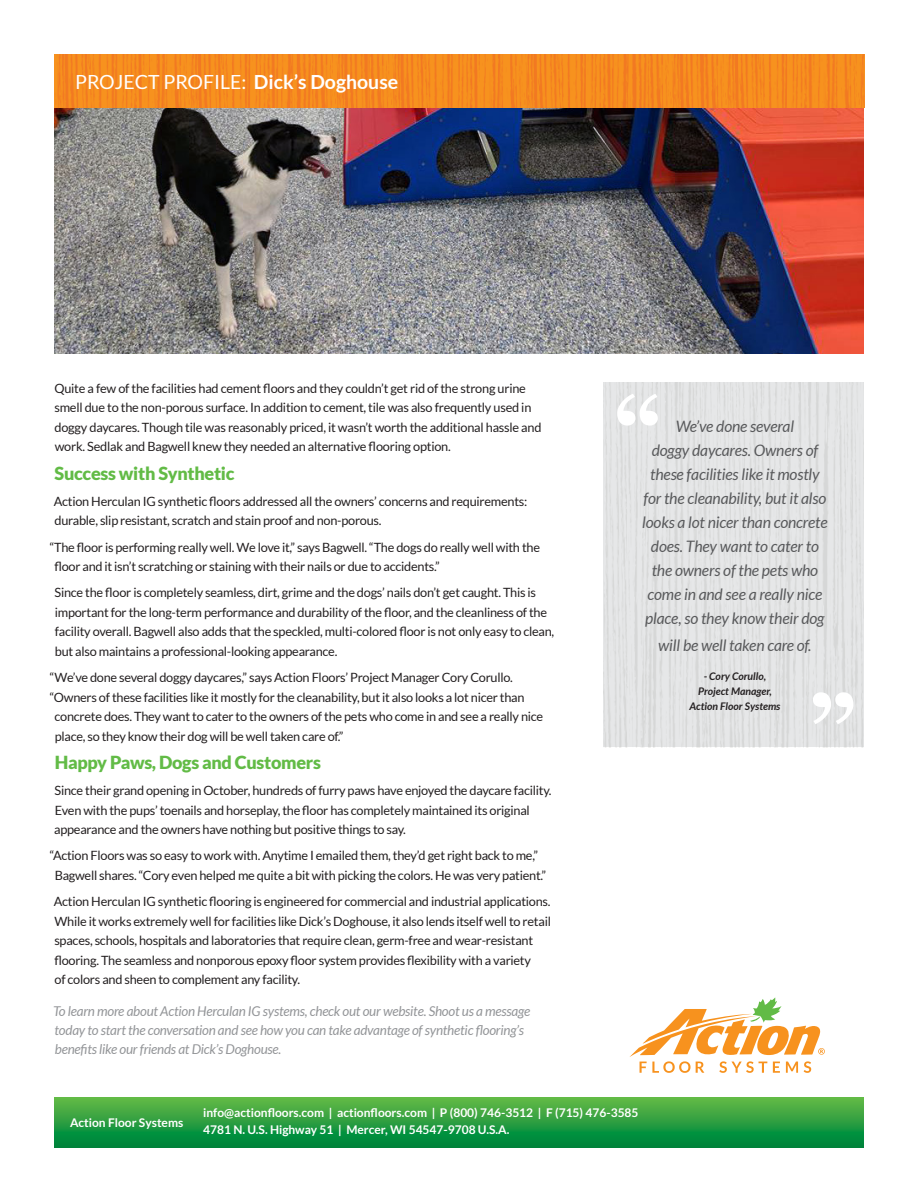
<style>
.page{position:relative;width:918px;height:1188px;background:#fff}
.page>*{position:absolute;margin:0;border:0;box-sizing:border-box;transform-origin:0 0}
.t1{font:19.5px "Lato";color:#fff}
.t2{font:900 18px "Lato";letter-spacing:-.015em;color:#62bb46}
.t3{font:italic 15.75px/24px "Lato";letter-spacing:-.01em;color:#58595b;text-align:center}
.t4{font:italic 13.5px/18.8px "Lato";letter-spacing:-.015em;color:#939598}
.t5{font:12.75px/19.5px "Lato";letter-spacing:-.02em;color:#231f20}
.t6{font:700 12px "Lato";color:#fff}
.t7{font:italic 700 10.5px/15px "Lato";color:#231f20;text-align:center}
.s1{font-weight:700}
</style>
<div class="page">
<img style="left:54px;top:54px;width:810px;height:300px">
<svg style="left:54px;top:1098px;width:810px;height:50px;background:#289d40"></svg>
<svg style="left:629px;top:997px;width:196px;height:76px"></svg>
<div style="left:604px;top:382px;width:260px;height:365px;background:#e6e7e8"></div>
<svg style="left:813px;top:692px;width:40px;height:32px"></svg>
<svg style="left:617px;top:394px;width:41px;height:32px"></svg>
<h1 class="t1" style="left:75px;top:71px;width:325px">PROJECT PROFILE: <span class="s1">Dick’s Doghouse</span></h1>
<p class="t5" style="left:54px;top:378px;width:489px">Quite a few of the facilities had cement floors and they couldn’t get rid of the strong urine smell due to the non-porous surface. In addition to cement, tile was also frequently used in doggy daycares. Though tile was reasonably priced, it wasn’t worth the additional hassle and work. Sedlak and Bagwell knew they needed an alternative flooring option.</p>
<h2 class="t2" style="left:55px;top:462px;width:181px">Success with Synthetic</h2>
<p class="t5" style="left:54px;top:491px;width:475px">Action Herculan IG synthetic floors addressed all the owners’ concerns and requirements: durable, slip resistant, scratch and stain proof and non-porous.</p>
<p class="t5" style="left:54px;top:537px;width:487px;text-indent:-5px">“The floor is performing really well. We love it,” says Bagwell. “The dogs do really well with the floor and it isn’t scratching or staining with their nails or due to accidents.”</p>
<p class="t5" style="left:55px;top:583px;width:501px">Since the floor is completely seamless, dirt, grime and the dogs’ nails don’t get caught. This is important for the long-term performance and durability of the floor, and the cleanliness of the facility overall. Bagwell also adds that the speckled, multi-colored floor is not only easy to clean, but also maintains a professional-looking appearance.</p>
<p class="t5" style="left:50px;top:668px;width:465px">“We’ve done several doggy daycares,” says Action Floors’ Project Manager Cory Corullo.</p>
<p class="t5" style="left:50px;top:687px;width:476px">“Owners of these facilities like it mostly for the cleanability, but it also looks a lot nicer than</p>
<p class="t5" style="left:55px;top:707px;width:490px">concrete does. They want to cater to the owners of the pets who come in and see a really nice</p>
<p class="t5" style="left:55px;top:726px;width:290px">place, so they know their dog will be well taken care of.”</p>
<h2 class="t2" style="left:55px;top:752px;width:268px">Happy Paws, Dogs and Customers</h2>
<p class="t5" style="left:54px;top:781px;width:499px">Since their grand opening in October, hundreds of furry paws have enjoyed the daycare facility.<br>Even with the pups’ toenails and horseplay, the floor has completely maintained its original appearance and the owners have nothing but positive things to say.</p>
<p class="t5" style="left:55px;top:846px;width:493px;text-indent:-5px">“Action Floors was so easy to work with. Anytime I emailed them, they’d get right back to me,”<br>Bagwell shares. “Cory even helped me quite a bit with picking the colors. He was very patient.”</p>
<p class="t5" style="left:54px;top:892px;width:499px">Action Herculan IG synthetic flooring is engineered for commercial and industrial applications.<br>While it works extremely well for facilities like Dick’s Doghouse, it also lends itself well to retail spaces, schools, hospitals and laboratories that require clean, germ-free and wear-resistant flooring. The seamless and nonporous epoxy floor system provides flexibility with a variety<br>of colors and sheen to complement any facility.</p>
<p class="t4" style="left:53px;top:1003px;width:478px">To learn more about Action Herculan IG systems, check out our website. Shoot us a message today to start the conversation and see how you can take advantage of synthetic flooring’s benefits like our friends at Dick’s Doghouse.</p>
<p class="t3" style="left:642px;top:415px;width:187px">We’ve done several<br>doggy daycares. Owners of these facilities like it mostly for the cleanability, but it also looks a lot nicer than concrete does. They want to cater to the owners of the pets who come in and see a really nice place, so they know their dog</p>
<p class="t3" style="left:658px;top:634px;width:155px">will be well taken care of.</p>
<p class="t7" style="left:690px;top:669px;width:92px">- Cory Corullo,<br>Project Manager,<br>Action Floor Systems</p>
<p class="t6" style="left:70px;top:1116px;width:115px">Action Floor Systems</p>
<p class="t6" style="left:203px;top:1106px;width:437px">info@actionfloors.com | actionfloors.com | P (800) 746-3512 | F (715) 476-3585</p>
<p class="t6" style="left:203px;top:1123px;width:308px">4781 N. U.S. Highway 51 | Mercer, WI 54547-9708 U.S.A.</p>
</div>
